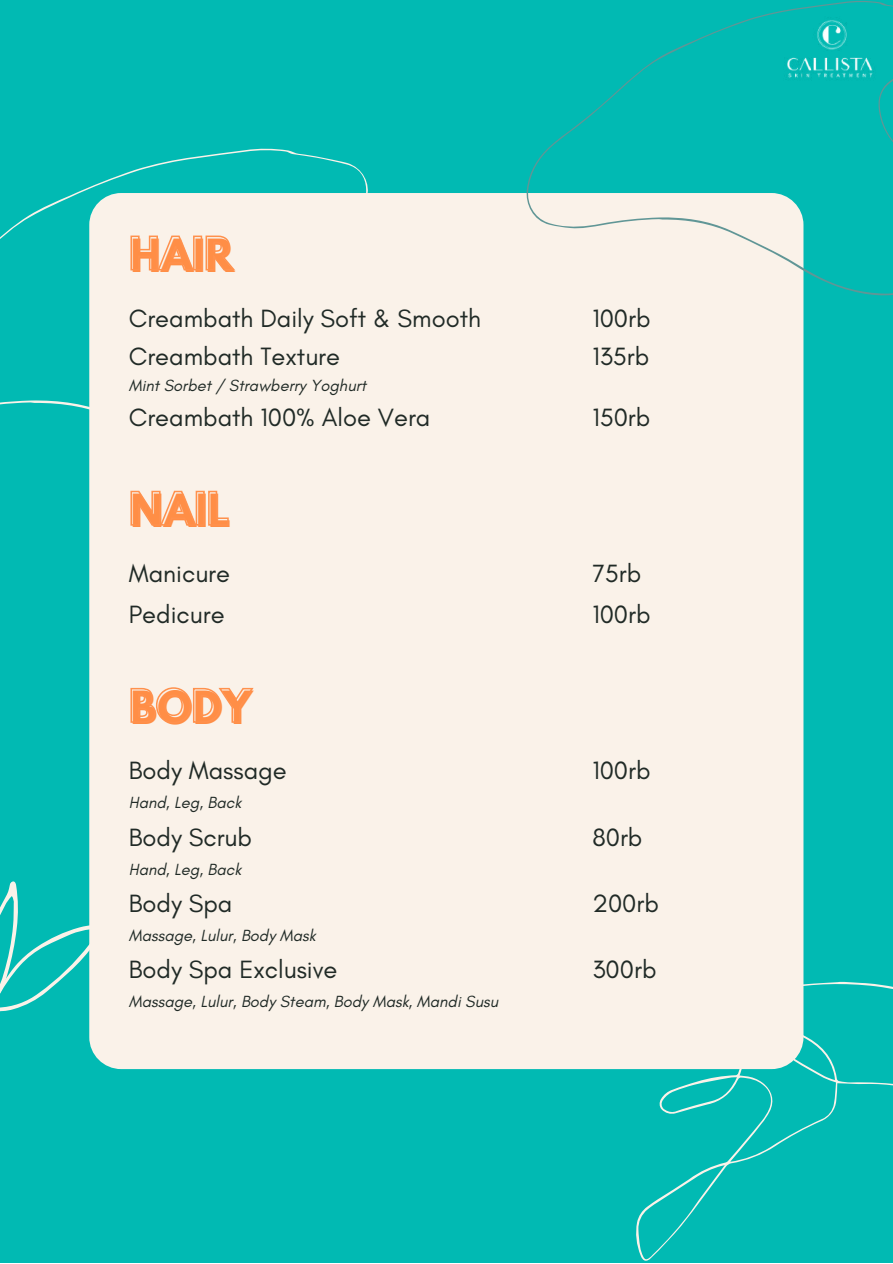
<style>
.page{position:relative;width:893px;height:1264px;background:#fff}
.page>*{position:absolute;margin:0;border:0;box-sizing:border-box;transform-origin:0 0}
.t1{font:700 40.5px "League Spartan";color:#ff8e46}
.t2{font:25.5px/38.2px "Glacial Indifference";color:#202a26}
.t3{font:italic 16.5px "Glacial Indifference";color:#202a26}
</style>
<div class="page">
<div style="left:0;top:0;width:892px;height:1262px;background:#01bab3"></div>
<div style="left:89px;top:193px;width:714px;height:876px;background:#faf2e9;border-radius:32px"></div>
<svg style="left:635px;top:981px;width:257px;height:280px"></svg>
<svg style="left:0;top:879px;width:92px;height:169px"></svg>
<svg style="left:0;top:148px;width:368px;height:346px"></svg>
<svg style="left:526px;top:14px;width:366px;height:284px"></svg>
<img style="left:766px;top:0;width:126px;height:98px">
<svg style="left:130px;top:234px;width:107px;height:37px"></svg>
<svg style="left:130px;top:489px;width:99px;height:37px"></svg>
<svg style="left:130px;top:687px;width:124px;height:37px"></svg>
<h1 class="t1" style="left:131px;top:235px;width:105px">HAIR</h1>
<p class="t2" style="left:129px;top:299px;width:354px">Creambath Daily Soft &amp; Smooth<br>Creambath Texture</p>
<p class="t3" style="left:129px;top:375px;width:239px">Mint Sorbet / Strawberry Yoghurt</p>
<p class="t2" style="left:129px;top:398px;width:303px">Creambath 100% Aloe Vera</p>
<h1 class="t1" style="left:131px;top:490px;width:102px">NAIL</h1>
<p class="t2" style="left:129px;top:553px;width:103px;line-height:40.5px">Manicure<br>Pedicure</p>
<h1 class="t1" style="left:131px;top:687px;width:124px">BODY</h1>
<p class="t2" style="left:129px;top:751px;width:159px">Body Massage</p>
<p class="t3" style="left:129px;top:792px;width:114px">Hand, Leg, Back</p>
<p class="t2" style="left:129px;top:817px;width:125px">Body Scrub</p>
<p class="t3" style="left:129px;top:859px;width:114px">Hand, Leg, Back</p>
<p class="t2" style="left:129px;top:883px;width:105px">Body Spa</p>
<p class="t3" style="left:129px;top:925px;width:188px">Massage, Lulur, Body Mask</p>
<p class="t2" style="left:129px;top:950px;width:210px">Body Spa Exclusive</p>
<p class="t3" style="left:129px;top:991px;width:371px">Massage, Lulur, Body Steam, Body Mask, Mandi Susu</p>
<p class="t2" style="left:592px;top:299px;width:60px">100rb<br>135rb</p>
<p class="t2" style="left:592px;top:398px;width:60px">150rb</p>
<p class="t2" style="left:592px;top:553px;width:60px;line-height:40.5px">75rb<br>100rb</p>
<p class="t2" style="left:592px;top:751px;width:60px">100rb</p>
<p class="t2" style="left:592px;top:817px;width:52px">80rb</p>
<p class="t2" style="left:592px;top:883px;width:68px">200rb</p>
<p class="t2" style="left:592px;top:950px;width:66px">300rb</p>
</div>
